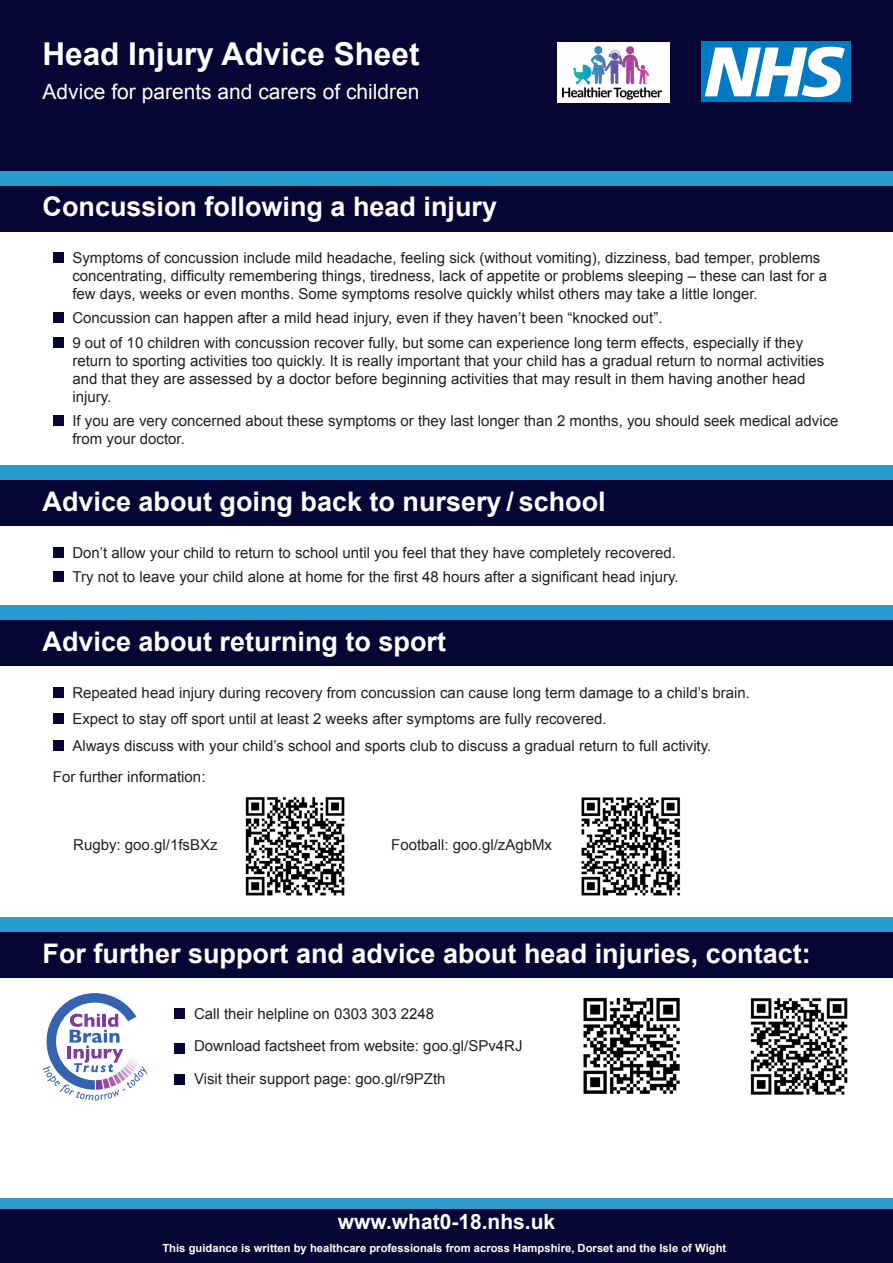
<style>
.page{position:relative;width:893px;height:1263px;background:#fff}
.page>*{position:absolute;margin:0;border:0;box-sizing:border-box;transform-origin:0 0}
.t1{font:700 31.5px "Arial";color:#fff}
.t2{font:700 27px "Arial";color:#fff}
.t3{font:21px "Arial";color:#fff}
.t4{font:700 21px "Arial";color:#fff}
.t5{font:15px/18px "Arial";color:#231f20}
.t6{font:700 11.25px "Arial";color:#fff}
</style>
<div class="page">
<div style="left:0;top:0;width:893px;height:171px;background:#050634"></div>
<div style="left:53px;top:547px;width:11px;height:11px;background:#050634"></div>
<div style="left:53px;top:571px;width:11px;height:11px;background:#050634"></div>
<div style="left:0;top:465px;width:893px;height:54px;background:#279bcd"></div>
<div style="left:0;top:480px;width:893px;height:46px;background:#050634"></div>
<div style="left:0;top:171px;width:893px;height:53px;background:#279bcd"></div>
<div style="left:0;top:186px;width:893px;height:45px;background:#050634"></div>
<div style="left:0;top:1198px;width:893px;height:65px;background:#3199cc"></div>
<div style="left:0;top:1209px;width:893px;height:54px;background:#050634"></div>
<div style="left:53px;top:252px;width:11px;height:11px;background:#050634"></div>
<div style="left:53px;top:312px;width:11px;height:11px;background:#050634"></div>
<div style="left:53px;top:337px;width:11px;height:11px;background:#050634"></div>
<div style="left:53px;top:415px;width:11px;height:11px;background:#050634"></div>
<div style="left:0;top:605px;width:893px;height:54px;background:#279bcd"></div>
<div style="left:0;top:620px;width:893px;height:46px;background:#050634"></div>
<div style="left:53px;top:686px;width:11px;height:11px;background:#050634"></div>
<div style="left:53px;top:713px;width:11px;height:11px;background:#050634"></div>
<div style="left:53px;top:739px;width:11px;height:11px;background:#050634"></div>
<div style="left:174px;top:1008px;width:11px;height:11px;background:#050634"></div>
<div style="left:174px;top:1074px;width:11px;height:11px;background:#050634"></div>
<div style="left:174px;top:1043px;width:11px;height:11px;background:#050634"></div>
<div style="left:0;top:917px;width:893px;height:53px;background:#279bcd"></div>
<div style="left:0;top:932px;width:893px;height:45px;background:#050634"></div>
<div style="left:701px;top:42px;width:149px;height:60px;background:#007ac2"></div>
<svg style="left:705px;top:47px;width:140px;height:50px"></svg>
<div style="left:557px;top:42px;width:112px;height:60px;background:#fff"></div>
<img style="left:563px;top:46px;width:99px;height:54px">
<img style="left:245px;top:797px;width:100px;height:99px">
<img style="left:581px;top:797px;width:100px;height:99px">
<img style="left:583px;top:997px;width:97px;height:97px">
<img style="left:750px;top:998px;width:98px;height:97px">
<svg style="left:43px;top:993px;width:104px;height:107px"></svg>
<p class="t1" style="left:43px;top:33px;width:378px">Head Injury Advice Sheet</p>
<p class="t3" style="left:43px;top:78px;width:378px">Advice for parents and carers of children</p>
<p class="t2" style="left:43px;top:188px;width:456px">Concussion following a head injury</p>
<p class="t5" style="left:72px;top:249px;width:756px">Symptoms of concussion include mild headache, feeling sick (without vomiting), dizziness, bad temper, problems concentrating, difficulty remembering things, tiredness, lack of appetite or problems sleeping – these can last for a few days, weeks or even months. Some symptoms resolve quickly whilst others may take a little longer.</p>
<p class="t5" style="left:72px;top:309px;width:592px">Concussion can happen after a mild head injury, even if they haven’t been “knocked out”.</p>
<p class="t5" style="left:72px;top:334px;width:753px">9 out of 10 children with concussion recover fully, but some can experience long term effects, especially if they return to sporting activities too quickly. It is really important that your child has a gradual return to normal activities and that they are assessed by a doctor before beginning activities that may result in them having another head injury.</p>
<p class="t5" style="left:72px;top:412px;width:768px">If you are very concerned about these symptoms or they last longer than 2 months, you should seek medical advice from your doctor.</p>
<p class="t2" style="left:43px;top:483px;width:565px">Advice about going back to nursery / school</p>
<p class="t5" style="left:72px;top:543px;width:605px">Don’t allow your child to return to school until you feel that they have completely recovered.</p>
<p class="t5" style="left:72px;top:568px;width:608px">Try not to leave your child alone at home for the first 48 hours after a significant head injury.</p>
<p class="t2" style="left:43px;top:624px;width:405px">Advice about returning to sport</p>
<p class="t5" style="left:72px;top:683px;width:679px">Repeated head injury during recovery from concussion can cause long term damage to a child’s brain.</p>
<p class="t5" style="left:72px;top:710px;width:536px">Expect to stay off sport until at least 2 weeks after symptoms are fully recovered.</p>
<p class="t5" style="left:72px;top:736px;width:640px">Always discuss with your child’s school and sports club to discuss a gradual return to full activity.</p>
<p class="t5" style="left:53px;top:767px;width:154px">For further information:</p>
<p class="t5" style="left:73px;top:836px;width:146px">Rugby: goo.gl/1fsBXz</p>
<p class="t5" style="left:391px;top:836px;width:162px">Football: goo.gl/zAgbMx</p>
<p class="t2" style="left:43px;top:936px;width:770px">For further support and advice about head injuries, contact:</p>
<p class="t5" style="left:194px;top:1005px;width:242px">Call their helpline on 0303 303 2248</p>
<p class="t5" style="left:194px;top:1037px;width:330px">Download factsheet from website: goo.gl/SPv4RJ</p>
<p class="t5" style="left:194px;top:1070px;width:253px">Visit their support page: goo.gl/r9PZth</p>
<p class="t4" style="left:338px;top:1208px;width:219px">www.what0-18.nhs.uk</p>
<p class="t6" style="left:162px;top:1240px;width:565px">This guidance is written by healthcare professionals from across Hampshire, Dorset and the Isle of Wight</p>
</div>
